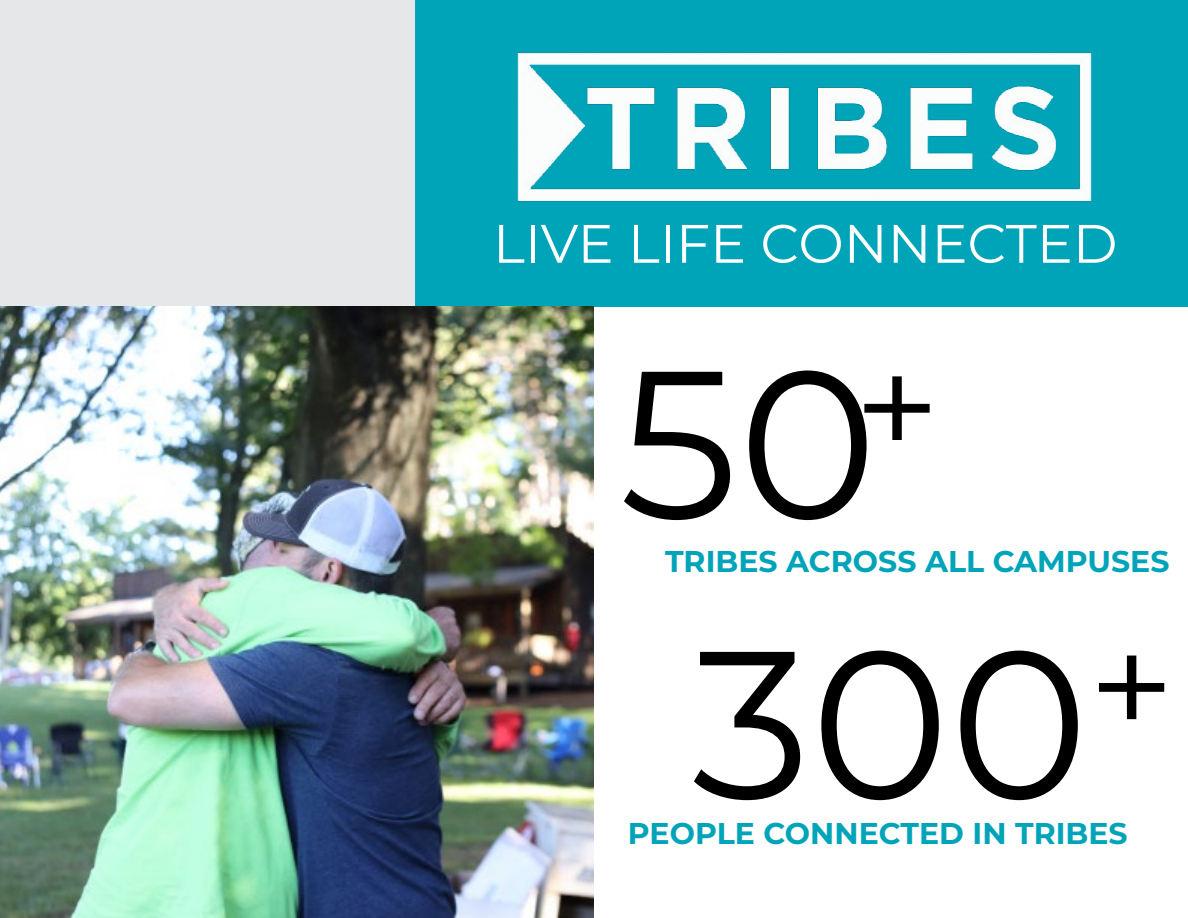
<style>
.page{position:relative;width:1188px;height:918px;background:#fff}
.page>*{position:absolute;margin:0;border:0;box-sizing:border-box;transform-origin:0 0}
.t1{font:210px "Montserrat";color:#000}
.t2{font:150px "Montserrat";color:#000}
.t3{font:54px "Montserrat";color:#fff}
.t4{font:700 30px "Montserrat";color:#00a4b9}
</style>
<div class="page">
<svg style="left:0;top:0;width:1188px;height:307px;background:#a7d4db"></svg>
<img style="left:435px;top:36px;width:738px;height:258px">
<img style="left:0;top:307px;width:594px;height:611px">
<h3 class="t3" style="left:493px;top:206px;width:626px">LIVE LIFE CONNECTED</h3>
<h1 class="t1" style="left:619px;top:300px;width:259px">50</h1>
<p class="t4" style="left:665px;top:540px;width:506px">TRIBES ACROSS ALL CAMPUSES</p>
<h2 class="t2" style="left:854px;top:304px;width:88px">+</h2>
<h1 class="t1" style="left:692px;top:580px;width:398px">300</h1>
<h2 class="t2" style="left:1089px;top:584px;width:88px">+</h2>
<p class="t4" style="left:628px;top:812px;width:501px">PEOPLE CONNECTED IN TRIBES</p>
</div>
